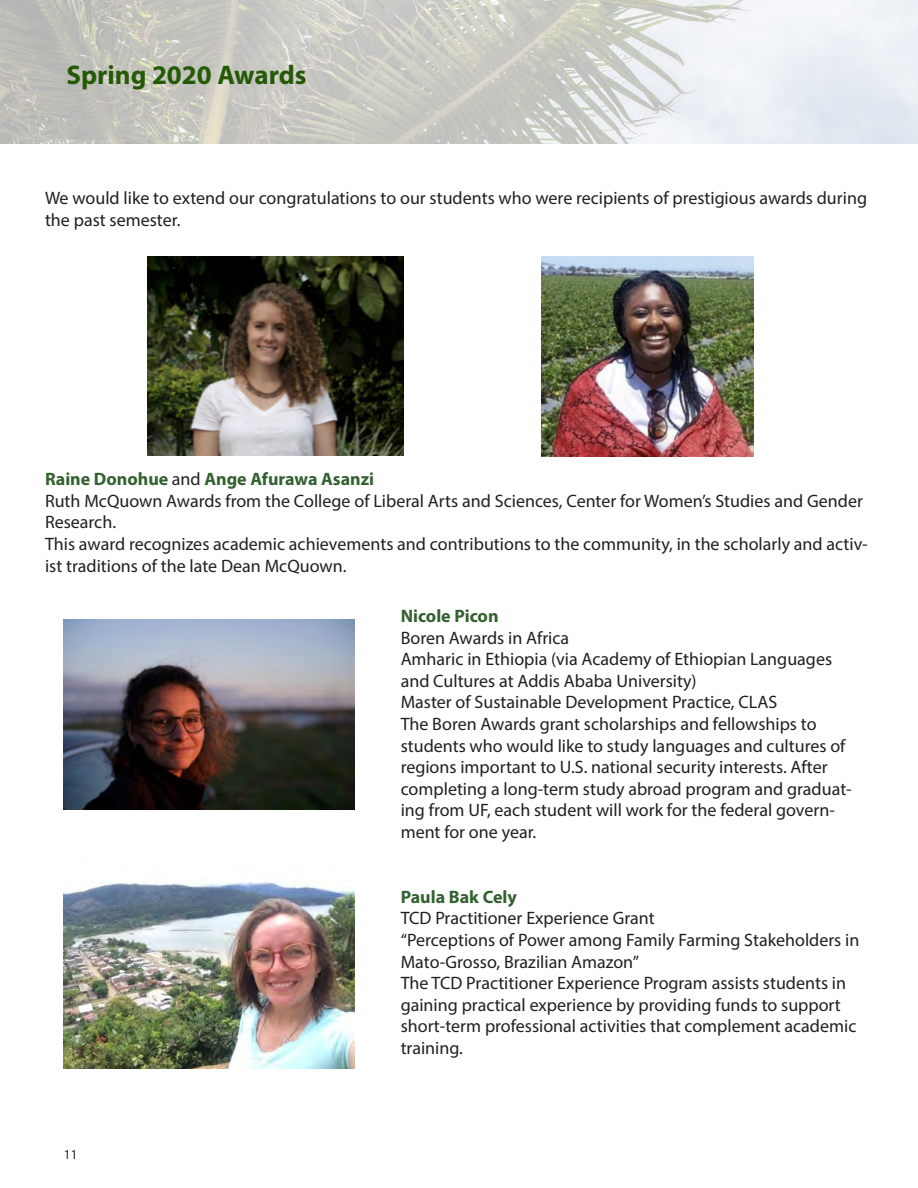
<style>
.page{position:relative;width:918px;height:1188px;background:#fff}
.page>*{position:absolute;margin:0;border:0;box-sizing:border-box;transform-origin:0 0}
.t1{font:700 27px "Myriad Pro";color:#245906}
.t2{font:18px/21.6px "Myriad Pro";color:#231f20}
.t3{font:700 18px "Myriad Pro";color:#336130}
.t4{font:13.5px "Myriad Pro";color:#231f20}
.s1{font-weight:400;color:#231f20}
</style>
<div class="page">
<img style="left:0;top:0;width:918px;height:144px">
<img style="left:148px;top:256px;width:255px;height:199px">
<img style="left:542px;top:256px;width:211px;height:200px">
<img style="left:64px;top:619px;width:290px;height:191px">
<img style="left:64px;top:881px;width:290px;height:187px">
<p class="t1" style="left:67px;top:57px;width:242px">Spring 2020 Awards</p>
<p class="t2" style="left:45px;top:187px;width:824px">We would like to extend our congratulations to our students who were recipients of prestigious awards during the past semester.</p>
<p class="t3" style="left:45px;top:467px;width:331px">Raine Donohue <span class="s1">and</span> Ange Afurawa Asanzi</p>
<p class="t2" style="left:45px;top:490px;width:819px">Ruth McQuown Awards from the College of Liberal Arts and Sciences, Center for Women’s Studies and Gender<br>Research.</p>
<p class="t2" style="left:45px;top:533px;width:824px">This award recognizes academic achievements and contributions to the community, in the scholarly and activ&shy;ist traditions of the late Dean McQuown.</p>
<p class="t3" style="left:401px;top:604px;width:99px">Nicole Picon</p>
<p class="t2" style="left:401px;top:626px;width:170px">Boren Awards in Africa</p>
<p class="t2" style="left:401px;top:648px;width:433px">Amharic in Ethiopia (via Academy of Ethiopian Languages and Cultures at Addis Ababa University)</p>
<p class="t2" style="left:401px;top:691px;width:378px">Master of Sustainable Development Practice, CLAS</p>
<p class="t2" style="left:401px;top:713px;width:453px">The Boren Awards grant scholarships and fellowships to students who would like to study languages and cultures of regions important to U.S. national security interests. After completing a long-term study abroad program and graduat&shy;ing from UF, each student will work for the federal govern&shy;ment for one year.</p>
<p class="t4" style="left:64px;top:1146px;width:15px">11</p>
<p class="t3" style="left:401px;top:885px;width:118px">Paula Bak Cely</p>
<p class="t2" style="left:401px;top:907px;width:256px">TCD Practitioner Experience Grant</p>
<p class="t2" style="left:401px;top:929px;width:460px">“Perceptions of Power among Family Farming Stakeholders in<br>Mato-Grosso, Brazilian Amazon”</p>
<p class="t2" style="left:401px;top:972px;width:457px">The TCD Practitioner Experience Program assists students in gaining practical experience by providing funds to support short-term professional activities that complement academic training.</p>
</div>
